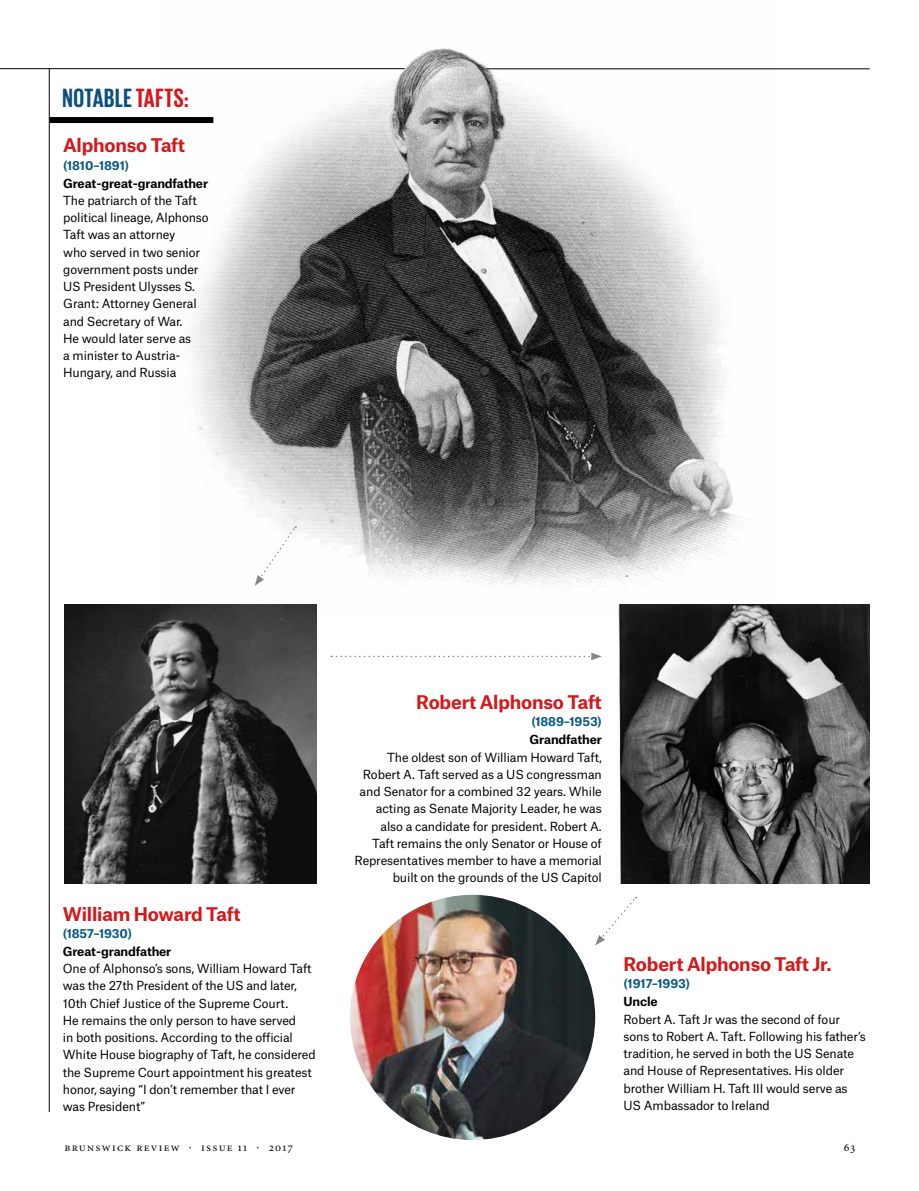
<style>
.page{position:relative;width:919px;height:1191px;background:#fff}
.page>*{position:absolute;margin:0;border:0;box-sizing:border-box;transform-origin:0 0}
.t1{font:700 27px "Giorgio Sans";letter-spacing:.025em;color:#0b517b}
.t2{font:700 18px "Atlas Grotesk";letter-spacing:-.015em;color:#d6171a}
.t3{font:12px/17.2px "Atlas Grotesk";letter-spacing:-.01em;color:#000}
.t4{font:700 12px "Atlas Grotesk";letter-spacing:-.015em;color:#000}
.t5{font:700 12px "Atlas Grotesk";letter-spacing:-.01em;color:#0a5886}
.t6{font:12px "Minion Regular SC";letter-spacing:.105em;color:#000}
.s1{color:#d6171a}
</style>
<div class="page">
<hr style="left:49px;top:69px;width:1px;height:1043px;background:#000">
<img style="left:162px;top:48px;width:613px;height:567px">
<img style="left:617px;top:604px;width:252px;height:279px">
<img style="left:64px;top:604px;width:252px;height:279px">
<img style="left:350px;top:894px;width:245px;height:246px;border-radius:123px">
<svg style="left:331px;top:652px;width:270px;height:8px"></svg>
<svg style="left:595px;top:897px;width:41px;height:48px"></svg>
<svg style="left:255px;top:526px;width:41px;height:60px"></svg>
<div style="left:49px;top:117px;width:164px;height:6px;background:#000"></div>
<hr style="left:0;top:68px;width:404px;height:1px;background:#000">
<hr style="left:486px;top:69px;width:383px;height:1px;background:#000">
<h1 class="t1" style="left:63px;top:84px;width:128px">NOTABLE <span class="s1">TAFTS:</span></h1>
<h2 class="t2" style="left:63px;top:130px;width:123px">Alphonso Taft</h2>
<p class="t5" style="left:63px;top:155px;width:67px">(1810–1891)</p>
<p class="t4" style="left:63px;top:173px;width:146px">Great-great-grandfather</p>
<p class="t3" style="left:63px;top:190px;width:147px">The patriarch of the Taft political lineage, Alphonso<br>Taft was an attorney<br>who served in two senior government posts under<br>US President Ulysses S.<br>Grant: Attorney General and Secretary of War.<br>He would later serve as<br>a minister to Austria-<br>Hungary, and Russia</p>
<h2 class="t2" style="left:63px;top:899px;width:179px">William Howard Taft</h2>
<p class="t5" style="left:63px;top:923px;width:70px">(1857–1930)</p>
<p class="t4" style="left:63px;top:941px;width:110px">Great-grandfather</p>
<p class="t3" style="left:63px;top:958px;width:254px">One of Alphonso’s sons, William Howard Taft was the 27th President of the US and later, 10th Chief Justice of the Supreme Court.<br>He remains the only person to have served<br>in both positions. According to the official White House biography of Taft, he considered the Supreme Court appointment his greatest honor, saying “I don’t remember that I ever was President”</p>
<h2 class="t2" style="left:416px;top:687px;width:187px">Robert Alphonso Taft</h2>
<p class="t5" style="left:531px;top:712px;width:72px">(1889–1953)</p>
<p class="t4" style="left:529px;top:730px;width:74px">Grandfather</p>
<p class="t3" style="left:354px;top:747px;width:249px;text-align:right">The oldest son of William Howard Taft, Robert A. Taft served as a US congressman and Senator for a combined 32 years. While acting as Senate Majority Leader, he was also a candidate for president. Robert A.<br>Taft remains the only Senator or House of Representatives member to have a memorial built on the grounds of the US Capitol</p>
<h2 class="t2" style="left:623px;top:949px;width:209px">Robert Alphonso Taft Jr.</h2>
<p class="t5" style="left:623px;top:973px;width:68px">(1917–1993)</p>
<p class="t4" style="left:623px;top:991px;width:36px">Uncle</p>
<p class="t3" style="left:623px;top:1009px;width:244px">Robert A. Taft Jr was the second of four sons to Robert A. Taft. Following his father’s tradition, he served in both the US Senate and House of Representatives. His older brother William H. Taft III would serve as US Ambassador to Ireland</p>
<p class="t6" style="left:64px;top:1141px;width:230px">brunswick review · issue 11 · 2017</p>
<p class="t6" style="left:843px;top:1141px;width:13px">63</p>
</div>
